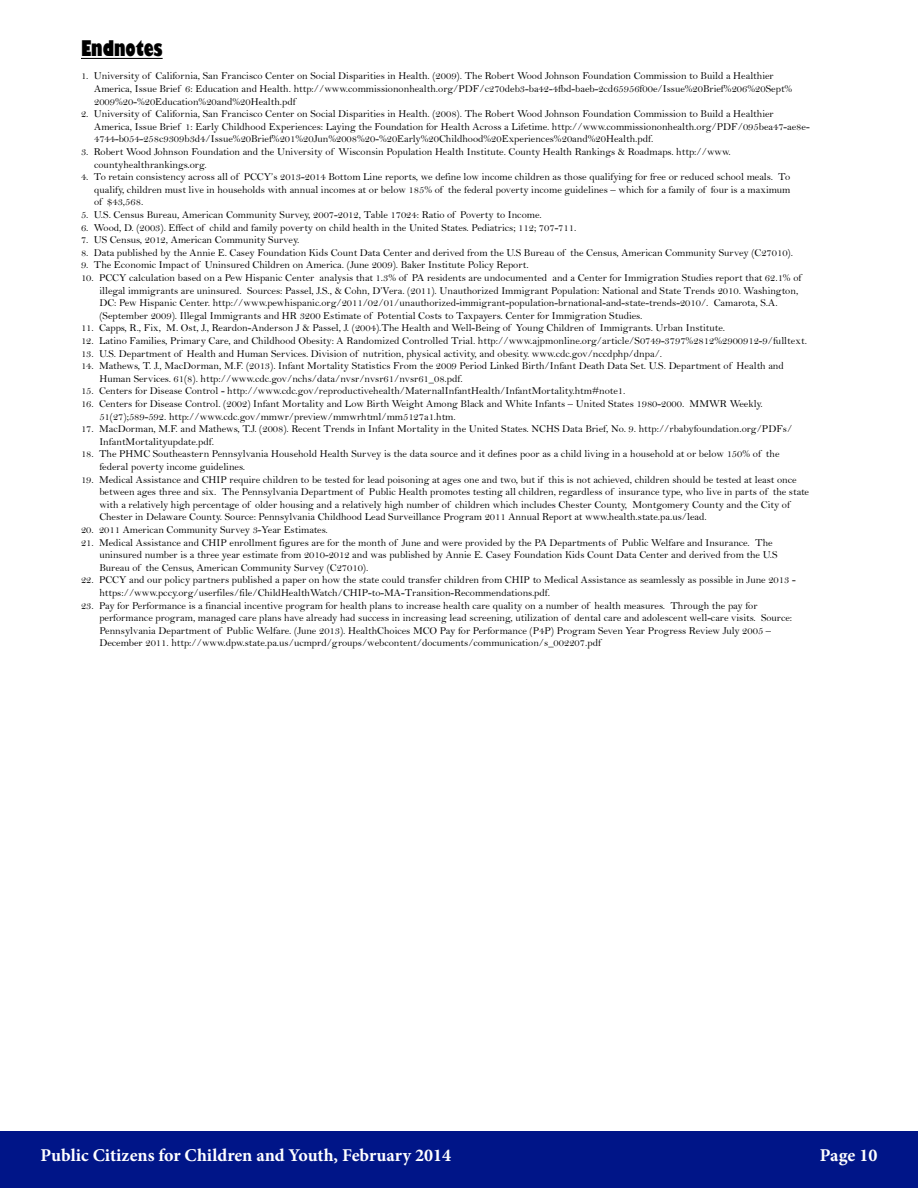
<style>
.page{position:relative;width:918px;height:1188px;background:#fff}
.page>*{position:absolute;margin:0;border:0;box-sizing:border-box;transform-origin:0 0}
.t1{font:800 condensed 21px "Gill Sans";color:#000}
.t2{font:700 18px "Minion Pro";color:#fff}
.t3{font:10.5px/12.6px "Bell";color:#000}
</style>
<div class="page">
<hr style="left:81px;top:58px;width:82px;height:1px;background:#000">
<div style="left:0;top:1132px;width:918px;height:56px;background:#001588"></div>
<h1 class="t1" style="left:81px;top:40px;width:83px">Endnotes</h1>
<p class="t3" style="left:94px;top:71px;width:700px;text-indent:-13px">1. University of California, San Francisco Center on Social Disparities in Health. (2009). The Robert Wood Johnson Foundation Commission to Build a Healthier<br>America, Issue Brief 6: Education and Health. http://www.commissiononhealth.org/PDF/c270deb3-ba42-4fbd-baeb-2cd65956f00e/Issue%20Brief%206%20Sept%<br>2009%20-%20Education%20and%20Health.pdf</p>
<p class="t3" style="left:94px;top:109px;width:717px;text-indent:-13px">2. University of California, San Francisco Center on Social Disparities in Health. (2008). The Robert Wood Johnson Foundation Commission to Build a Healthier<br>America, Issue Brief 1: Early Childhood Experiences: Laying the Foundation for Health Across a Lifetime. http://www.commissiononhealth.org/PDF/095bea47-ae8e-<br>4744-b054-258c9309b3d4/Issue%20Brief%201%20Jun%2008%20-%20Early%20Childhood%20Experiences%20and%20Health.pdf.</p>
<p class="t3" style="left:94px;top:146px;width:638px;text-indent:-13px">3. Robert Wood Johnson Foundation and the University of Wisconsin Population Health Institute. County Health Rankings &amp; Roadmaps. http://www. countyhealthrankings.org.</p>
<p class="t3" style="left:94px;top:172px;width:698px;text-align:justify;text-indent:-13px">4. To retain consistency across all of PCCY’s 2013-2014 Bottom Line reports, we define low income children as those qualifying for free or reduced school meals. To qualify, children must live in households with annual incomes at or below 185% of the federal poverty income guidelines – which for a family of four is a maximum of $43,568.</p>
<p class="t3" style="left:81px;top:209px;width:462px">5. U.S. Census Bureau, American Community Survey, 2007-2012, Table 17024: Ratio of Poverty to Income.</p>
<p class="t3" style="left:81px;top:222px;width:497px">6. Wood, D. (2003). Effect of child and family poverty on child health in the United States. Pediatrics; 112; 707-711.</p>
<p class="t3" style="left:81px;top:235px;width:220px">7. US Census, 2012, American Community Survey.</p>
<p class="t3" style="left:81px;top:247px;width:714px">8. Data published by the Annie E. Casey Foundation Kids Count Data Center and derived from the U.S Bureau of the Census, American Community Survey (C27010).</p>
<p class="t3" style="left:81px;top:260px;width:449px">9. The Economic Impact of Uninsured Children on America. (June 2009). Baker Institute Policy Report.</p>
<p class="t3" style="left:99px;top:272px;width:704px;text-indent:-18px">10. PCCY calculation based on a Pew Hispanic Center analysis that 1.3% of PA residents are undocumented and a Center for Immigration Studies report that 62.1% of illegal immigrants are uninsured. Sources: Passel, J.S., &amp; Cohn, D’Vera. (2011). Unauthorized Immigrant Population: National and State Trends 2010. Washington, DC: Pew Hispanic Center. http://www.pewhispanic.org/2011/02/01/unauthorized-immigrant-population-brnational-and-state-trends-2010/. Camarota, S.A. (September 2009). Illegal Immigrants and HR 3200 Estimate of Potential Costs to Taxpayers. Center for Immigration Studies.</p>
<p class="t3" style="left:81px;top:323px;width:646px">11. Capps, R., Fix, M. Ost, J., Reardon-Anderson J &amp; Passel, J. (2004).The Health and Well-Being of Young Children of Immigrants. Urban Institute.</p>
<p class="t3" style="left:81px;top:335px;width:728px">12. Latino Families, Primary Care, and Childhood Obesity: A Randomized Controlled Trial. http://www.ajpmonline.org/article/S0749-3797%2812%2900912-9/fulltext.</p>
<p class="t3" style="left:81px;top:348px;width:583px">13. U.S. Department of Health and Human Services. Division of nutrition, physical activity, and obesity. www.cdc.gov/nccdphp/dnpa/.</p>
<p class="t3" style="left:99px;top:361px;width:686px;text-indent:-18px">14. Mathews, T. J., MacDorman, M.F. (2013). Infant Mortality Statistics From the 2009 Period Linked Birth/Infant Death Data Set. U.S. Department of Health and<br>Human Services. 61(8). http://www.cdc.gov/nchs/data/nvsr/nvsr61/nvsr61_08.pdf.</p>
<p class="t3" style="left:81px;top:386px;width:546px">15. Centers for Disease Control - http://www.cdc.gov/reproductivehealth/MaternalInfantHealth/InfantMortality.htm#note1.</p>
<p class="t3" style="left:99px;top:398px;width:665px;text-indent:-18px">16. Centers for Disease Control. (2002) Infant Mortality and Low Birth Weight Among Black and White Infants – United States 1980-2000. MMWR Weekly.<br>51(27);589-592. http://www.cdc.gov/mmwr/preview/mmwrhtml/mm5127a1.htm.</p>
<p class="t3" style="left:99px;top:424px;width:694px;text-indent:-18px">17. MacDorman, M.F. and Mathews, T.J. (2008). Recent Trends in Infant Mortality in the United States. NCHS Data Brief, No. 9. http://rbabyfoundation.org/PDFs/<br>InfantMortalityupdate.pdf.</p>
<p class="t3" style="left:99px;top:449px;width:682px;text-indent:-18px">18. The PHMC Southeastern Pennsylvania Household Health Survey is the data source and it defines poor as a child living in a household at or below 150% of the federal poverty income guidelines.</p>
<p class="t3" style="left:99px;top:474px;width:711px;text-indent:-18px">19. Medical Assistance and CHIP require children to be tested for lead poisoning at ages one and two, but if this is not achieved, children should be tested at least once between ages three and six. The Pennsylvania Department of Public Health promotes testing all children, regardless of insurance type, who live in parts of the state with a relatively high percentage of older housing and a relatively high number of children which includes Chester County, Montgomery County and the City of Chester in Delaware County. Source: Pennsylvania Childhood Lead Surveillance Program 2011 Annual Report at www.health.state.pa.us/lead.</p>
<p class="t3" style="left:81px;top:524px;width:248px">20. 2011 American Community Survey 3-Year Estimates.</p>
<p class="t3" style="left:99px;top:537px;width:680px;text-indent:-18px">21. Medical Assistance and CHIP enrollment figures are for the month of June and were provided by the PA Departments of Public Welfare and Insurance. The uninsured number is a three year estimate from 2010-2012 and was published by Annie E. Casey Foundation Kids Count Data Center and derived from the U.S<br>Bureau of the Census, American Community Survey (C27010).</p>
<p class="t3" style="left:99px;top:575px;width:698px;text-indent:-18px">22. PCCY and our policy partners published a paper on how the state could transfer children from CHIP to Medical Assistance as seamlessly as possible in June 2013 - https://www.pccy.org/userfiles/file/ChildHealthWatch/CHIP-to-MA-Transition-Recommendations.pdf.</p>
<p class="t3" style="left:99px;top:600px;width:694px;text-indent:-18px">23. Pay for Performance is a financial incentive program for health plans to increase health care quality on a number of health measures. Through the pay for performance program, managed care plans have already had success in increasing lead screening, utilization of dental care and adolescent well-care visits. Source:<br>Pennsylvania Department of Public Welfare. (June 2013). HealthChoices MCO Pay for Performance (P4P) Program Seven Year Progress Review July 2005 – December 2011. http://www.dpw.state.pa.us/ucmprd/groups/webcontent/documents/communication/s_002207.pdf</p>
<h2 class="t2" style="left:40px;top:1148px;width:412px">Public Citizens for Children and Youth, February 2014</h2>
<h2 class="t2" style="left:820px;top:1148px;width:59px">Page 10</h2>
</div>
